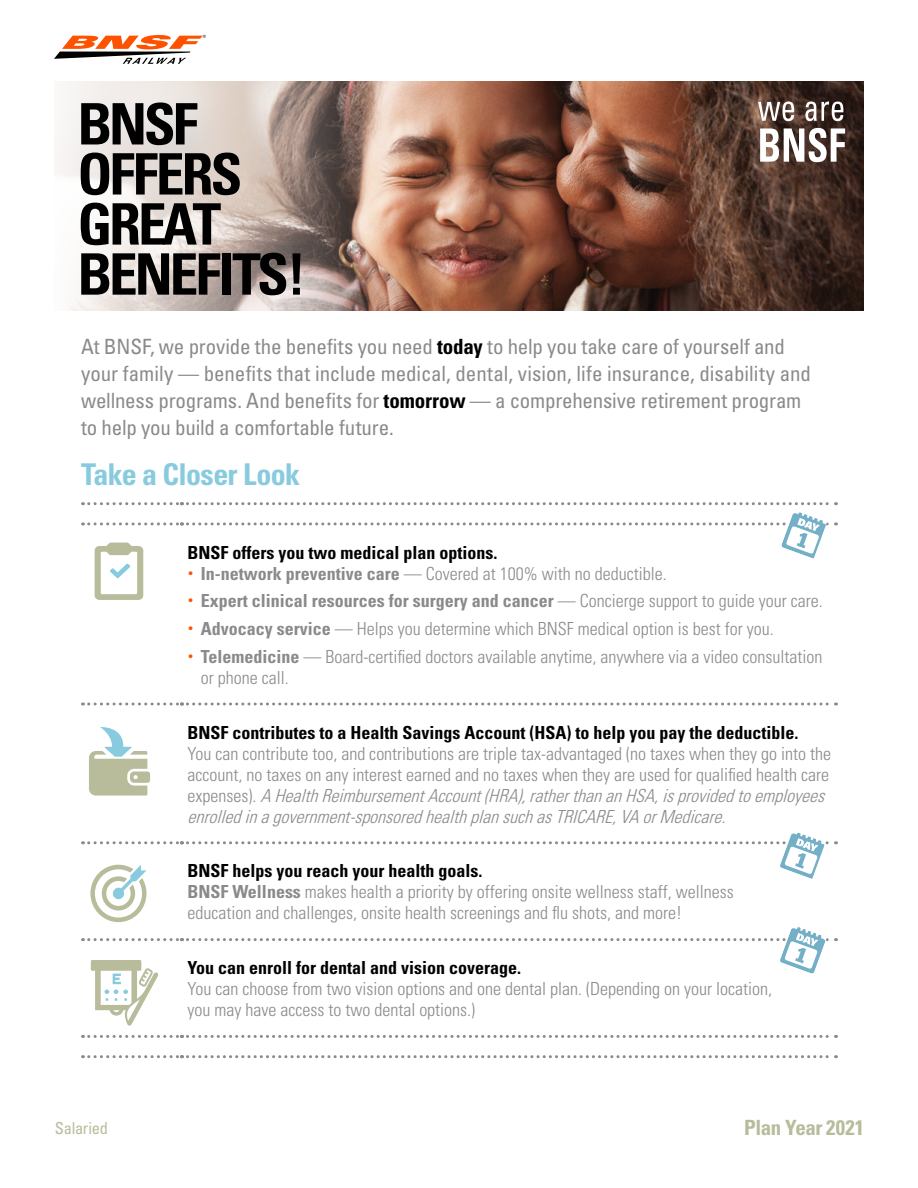
<style>
.page{position:relative;width:918px;height:1188px;background:#fff}
.page>*{position:absolute;margin:0;border:0;box-sizing:border-box;transform-origin:0 0}
.t1{font:700 condensed 57.15px/50.1px "Univers";letter-spacing:-.055em;color:#000}
.t2{font:700 condensed 30px "Univers";letter-spacing:-.025em;color:#88cbdf}
.t3{font:condensed 21px/27px "Univers";letter-spacing:-.01em;color:#8a8a8d}
.t4{font:700 condensed 21px "Univers";letter-spacing:-.02em;color:#b8bc9b}
.t5{font:300 condensed 18px/21px "Univers";color:#8a8a8d}
.t6{font:700 condensed 18px "Univers";color:#000}
.t7{font:700 condensed 18px "Univers";color:#8a8a8d}
.t8{font:condensed 16.5px "Univers";letter-spacing:-.02em;color:#b8bc9b}
.t9{font:4.5px "Helvetica";color:#010101}
.s1{font-weight:700;color:#000}
.s2{font-weight:700}
.s3{font-weight:300}
.s4{font-style:italic}
</style>
<div class="page">
<svg style="left:89px;top:703px;width:748px;height:3px"></svg>
<svg style="left:89px;top:1035px;width:748px;height:3px"></svg>
<svg style="left:89px;top:1055px;width:748px;height:3px"></svg>
<img style="left:59px;top:81px;width:805px;height:229px">
<svg style="left:89px;top:502px;width:748px;height:98px"></svg>
<svg style="left:89px;top:727px;width:61px;height:69px"></svg>
<svg style="left:54px;top:35px;width:149px;height:29px"></svg>
<svg style="left:758px;top:102px;width:36px;height:19px"></svg>
<svg style="left:805px;top:102px;width:38px;height:19px"></svg>
<svg style="left:760px;top:128px;width:85px;height:34px"></svg>
<svg style="left:89px;top:832px;width:748px;height:194px"></svg>
<p class="t9" style="left:203px;top:33px;width:5px">®</p>
<h1 class="t1" style="left:78px;top:99px;width:230px">BNSF<br>OFFERS<br>GREAT<br>BENEFITS!</h1>
<p class="t3" style="left:81px;top:333px;width:732px">At BNSF, we provide the benefits you need <span class="s1">today</span> to help you take care of yourself and your family — benefits that include medical, dental, vision, life insurance, disability and wellness programs. And benefits for <span class="s1">tomorrow</span> — a comprehensive retirement program to help you build a comfortable future.</p>
<h2 class="t2" style="left:81px;top:456px;width:221px">Take a Closer Look</h2>
<p class="t6" style="left:187px;top:541px;width:311px">BNSF offers you two medical plan options.</p>
<p class="t5" style="left:187px;top:563px;width:481px"><sup>•</sup> <span class="s2">In-network preventive care</span> — Covered at 100% with no deductible.</p>
<p class="t7" style="left:187px;top:590px;width:637px"><sup>•</sup> Expert clinical resources for surgery and cancer <span class="s3">— Concierge support to guide your care.</span></p>
<p class="t5" style="left:187px;top:618px;width:588px"><sup>•</sup> <span class="s2">Advocacy service</span> — Helps you determine which BNSF medical option is best for you.</p>
<p class="t5" style="left:201px;top:646px;width:623px;text-indent:-14px"><sup>•</sup> <span class="s2">Telemedicine</span> — Board-certified doctors available anytime, anywhere via a video consultation or phone call.</p>
<p class="t6" style="left:187px;top:721px;width:612px">BNSF contributes to a Health Savings Account (HSA) to help you pay the deductible.</p>
<p class="t5" style="left:187px;top:743px;width:645px;text-align:justify">You can contribute too, and contributions are triple tax-advantaged (no taxes when they go into the account, no taxes on any interest earned and no taxes when they are used for qualified health care e x p e n s e s ) . <span class="s4">AHealthReimbursementAccount(HRA),ratherthananHSA,isprovidedtoemployees enrolledinagovernment-sponsoredhealthplansuchasTRICARE,VAorMedicare.</span></p>
<p class="t5" style="left:187px;top:861px;width:548px"><span class="s1">BNSF helps you reach your health goals.<br></span><span class="s2">BNSF Wellness</span> makes health a priority by offering onsite wellness staff, wellness education and challenges, onsite health screenings and flu shots, and more!</p>
<p class="t6" style="left:187px;top:957px;width:335px">You can enroll for dental and vision coverage.</p>
<p class="t5" style="left:187px;top:978px;width:586px">You can choose from two vision options and one dental plan. (Depending on your location, you may have access to two dental options.)</p>
<p class="t8" style="left:55px;top:1118px;width:54px">Salaried</p>
<p class="t4" style="left:744px;top:1115px;width:121px">Plan Year 2021</p>
</div>
